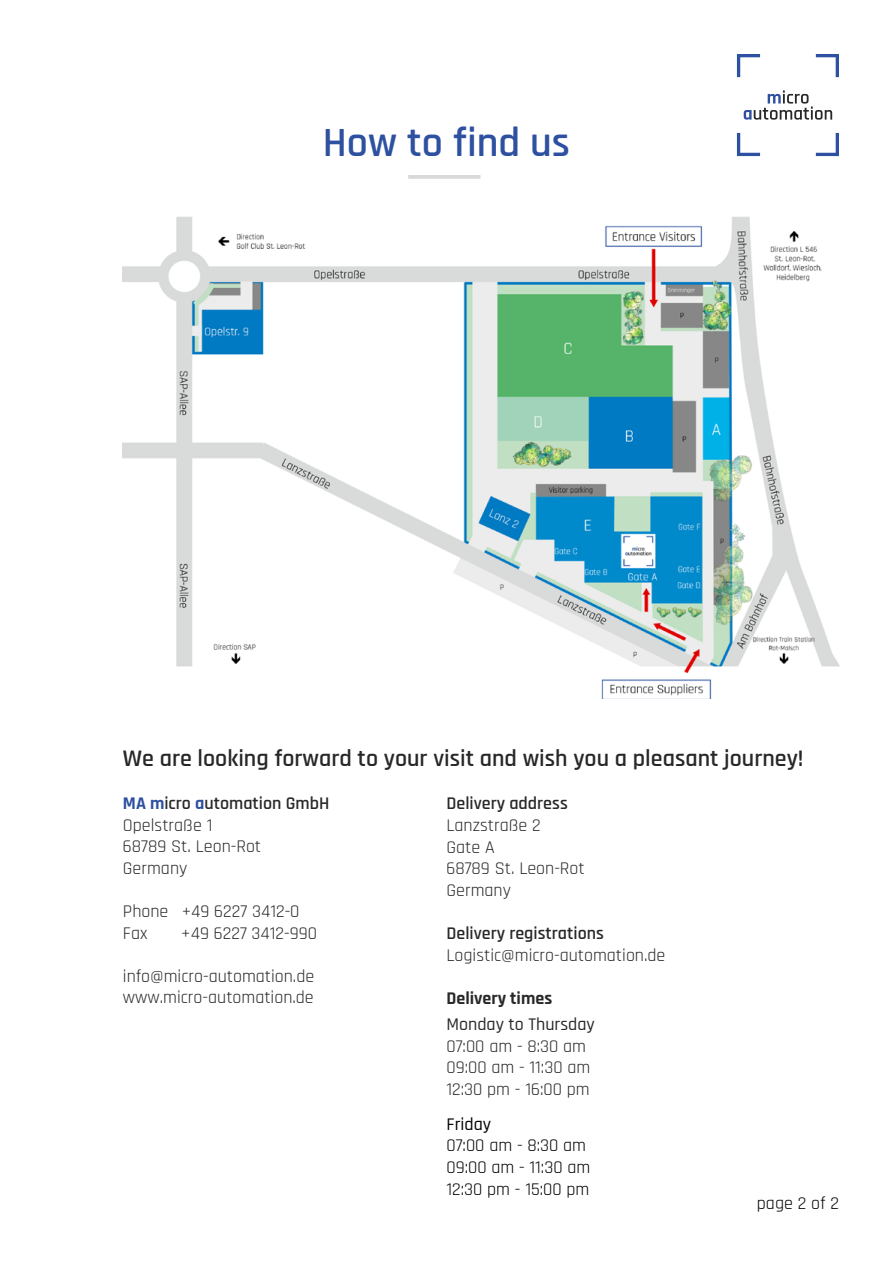
<style>
.page{position:relative;width:893px;height:1263px;background:#fff}
.page>*{position:absolute;margin:0;border:0;box-sizing:border-box;transform-origin:0 0}
.t1{font:600 42px "Rajdhani";color:#2d50a0}
.t2{font:600 24px "Rajdhani";color:#282828}
.t3{font:18px/21.6px "Rajdhani";color:#282828}
.t4{font:18px/21.6px "Rajdhani";color:#000}
.t5{font:600 18px "Rajdhani";color:#282828}
.t6{font:500 18px "Rajdhani";color:#282828}
.t7{font:700 18px "Rajdhani";color:#282828}
.t8{font:500 18px "Rajdhani";color:#000}
.s1{font-weight:700;color:#2d50a0}
.s2{font-weight:600}
</style>
<div class="page">
<svg style="left:737px;top:54px;width:23px;height:23px"></svg>
<svg style="left:816px;top:54px;width:23px;height:23px"></svg>
<svg style="left:816px;top:133px;width:23px;height:23px"></svg>
<svg style="left:737px;top:133px;width:23px;height:23px"></svg>
<svg style="left:744px;top:90px;width:88px;height:30px"></svg>
<hr style="left:408px;top:175px;width:72px;height:4px;background:#d9d9d9">
<img style="left:123px;top:216px;width:716px;height:483px">
<h1 class="t1" style="left:323px;top:118px;width:249px">How to find us</h1>
<h2 class="t2" style="left:123px;top:744px;width:682px">We are looking forward to your visit and wish you a pleasant journey!</h2>
<p class="t3" style="left:123px;top:793px;width:208px"><span class="s1">MA m</span><span class="s2">icro</span> <span class="s1">a</span><span class="s2">utomation GmbH<br></span>Opelstraße 1<br>68789 St. Leon-Rot<br>Germany</p>
<p class="t3" style="left:123px;top:901px;width:178px">Phone +49 6227 3412-0<br>Fax</p>
<p class="t5" style="left:446px;top:793px;width:123px">Delivery address</p>
<p class="t3" style="left:446px;top:815px;width:140px">Lanzstraße 2<br>Gate A<br>68789 St. Leon-Rot<br>Germany</p>
<p class="t5" style="left:446px;top:922px;width:159px">Delivery registrations</p>
<p class="t3" style="left:446px;top:945px;width:220px">Logistic@micro-automation.de</p>
<p class="t7" style="left:446px;top:987px;width:107px">Delivery times</p>
<p class="t6" style="left:446px;top:1014px;width:150px">Monday to Thursday</p>
<p class="t3" style="left:446px;top:1035px;width:145px">07:00 am - 8:30 am<br>09:00 am - 11:30 am<br>12:30 pm - 16:00 pm</p>
<p class="t8" style="left:446px;top:1114px;width:46px">Friday</p>
<p class="t4" style="left:446px;top:1135px;width:145px">07:00 am - 8:30 am<br>09:00 am - 11:30 am<br>12:30 pm - 15:00 pm</p>
<p class="t3" style="left:181px;top:923px;width:137px">+49 6227 3412-990</p>
<p class="t3" style="left:123px;top:966px;width:193px">info@micro-automation.de www.micro-automation.de</p>
<p class="t4" style="left:757px;top:1193px;width:84px">page 2 of 2</p>
</div>
